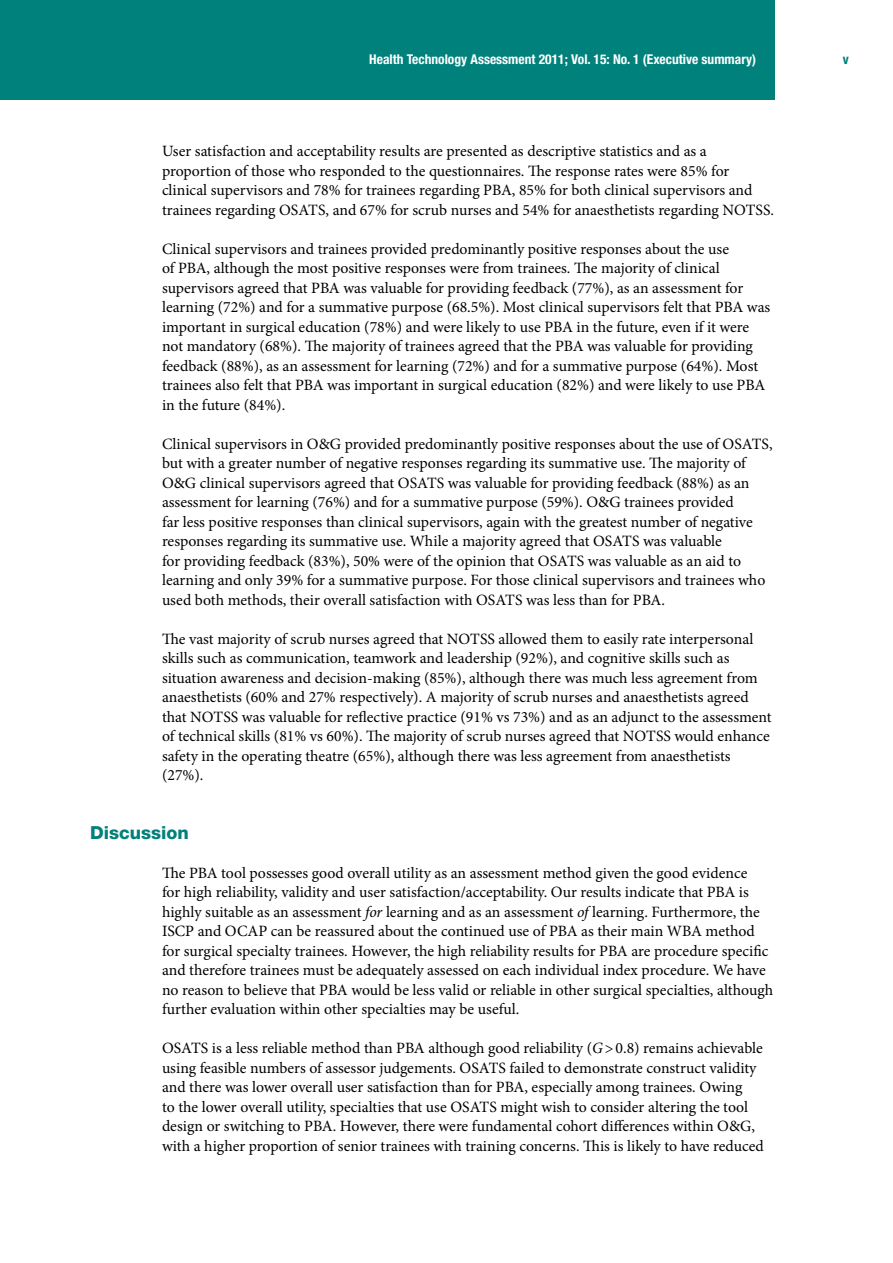
<style>
.page{position:relative;width:893px;height:1263px;background:#fff}
.page>*{position:absolute;margin:0;border:0;box-sizing:border-box;transform-origin:0 0}
.t1{font:800 18px "Helvetica Neue LT Pro";color:#00817b}
.t2{font:15.75px/19.5px "Minion Pro";color:#000}
.t3{font:700 condensed 13.5px "Helvetica Neue LT Pro";color:#fff}
.t4{font:700 condensed 13.5px "Helvetica Neue LT Pro";color:#00817b}
.s1{font-style:italic}
</style>
<div class="page">
<div style="left:0;top:0;width:774px;height:99px;background:#00817b"></div>
<p class="t3" style="left:369px;top:51px;width:388px">Health Technology Assessment 2011; Vol. 15: No. 1 (Executive summary)</p>
<p class="t4" style="left:843px;top:51px;width:7px">v</p>
<p class="t2" style="left:162px;top:141px;width:614px">User satisfaction and acceptability results are presented as descriptive statistics and as a proportion of those who responded to the questionnaires. The response rates were 85% for clinical supervisors and 78% for trainees regarding PBA, 85% for both clinical supervisors and trainees regarding OSATS, and 67% for scrub nurses and 54% for anaesthetists regarding NOTSS.</p>
<p class="t2" style="left:162px;top:239px;width:610px">Clinical supervisors and trainees provided predominantly positive responses about the use<br>of PBA, although the most positive responses were from trainees. The majority of clinical supervisors agreed that PBA was valuable for providing feedback (77%), as an assessment for learning (72%) and for a summative purpose (68.5%). Most clinical supervisors felt that PBA was important in surgical education (78%) and were likely to use PBA in the future, even if it were not mandatory (68%). The majority of trainees agreed that the PBA was valuable for providing feedback (88%), as an assessment for learning (72%) and for a summative purpose (64%). Most trainees also felt that PBA was important in surgical education (82%) and were likely to use PBA in the future (84%).</p>
<p class="t2" style="left:162px;top:434px;width:612px">Clinical supervisors in O&amp;G provided predominantly positive responses about the use of OSATS, but with a greater number of negative responses regarding its summative use. The majority of O&amp;G clinical supervisors agreed that OSATS was valuable for providing feedback (88%) as an assessment for learning (76%) and for a summative purpose (59%). O&amp;G trainees provided<br>far less positive responses than clinical supervisors, again with the greatest number of negative responses regarding its summative use. While a majority agreed that OSATS was valuable<br>for providing feedback (83%), 50% were of the opinion that OSATS was valuable as an aid to learning and only 39% for a summative purpose. For those clinical supervisors and trainees who used both methods, their overall satisfaction with OSATS was less than for PBA.</p>
<p class="t2" style="left:162px;top:629px;width:611px">The vast majority of scrub nurses agreed that NOTSS allowed them to easily rate interpersonal skills such as communication, teamwork and leadership (92%), and cognitive skills such as situation awareness and decision-making (85%), although there was much less agreement from anaesthetists (60% and 27% respectively). A majority of scrub nurses and anaesthetists agreed that NOTSS was valuable for reflective practice (91% vs 73%) and as an adjunct to the assessment of technical skills (81% vs 60%). The majority of scrub nurses agreed that NOTSS would enhance safety in the operating theatre (65%), although there was less agreement from anaesthetists (27%).</p>
<p class="t1" style="left:90px;top:821px;width:100px">Discussion</p>
<p class="t2" style="left:162px;top:863px;width:613px">The PBA tool possesses good overall utility as an assessment method given the good evidence<br>for high reliability, validity and user satisfaction/acceptability. Our results indicate that PBA is highly suitable as an assessment <span class="s1">for</span> learning and as an assessment <span class="s1">of</span> learning. Furthermore, the ISCP and OCAP can be reassured about the continued use of PBA as their main WBA method for surgical specialty trainees. However, the high reliability results for PBA are procedure specific and therefore trainees must be adequately assessed on each individual index procedure. We have no reason to believe that PBA would be less valid or reliable in other surgical specialties, although further evaluation within other specialties may be useful.</p>
<p class="t2" style="left:162px;top:1038px;width:603px">OSATS is a less reliable method than PBA although good reliability (<span class="s1">G</span>&gt;0.8) remains achievable using feasible numbers of assessor judgements. OSATS failed to demonstrate construct validity and there was lower overall user satisfaction than for PBA, especially among trainees. Owing<br>to the lower overall utility, specialties that use OSATS might wish to consider altering the tool design or switching to PBA. However, there were fundamental cohort differences within O&amp;G, with a higher proportion of senior trainees with training concerns. This is likely to have reduced</p>
</div>
